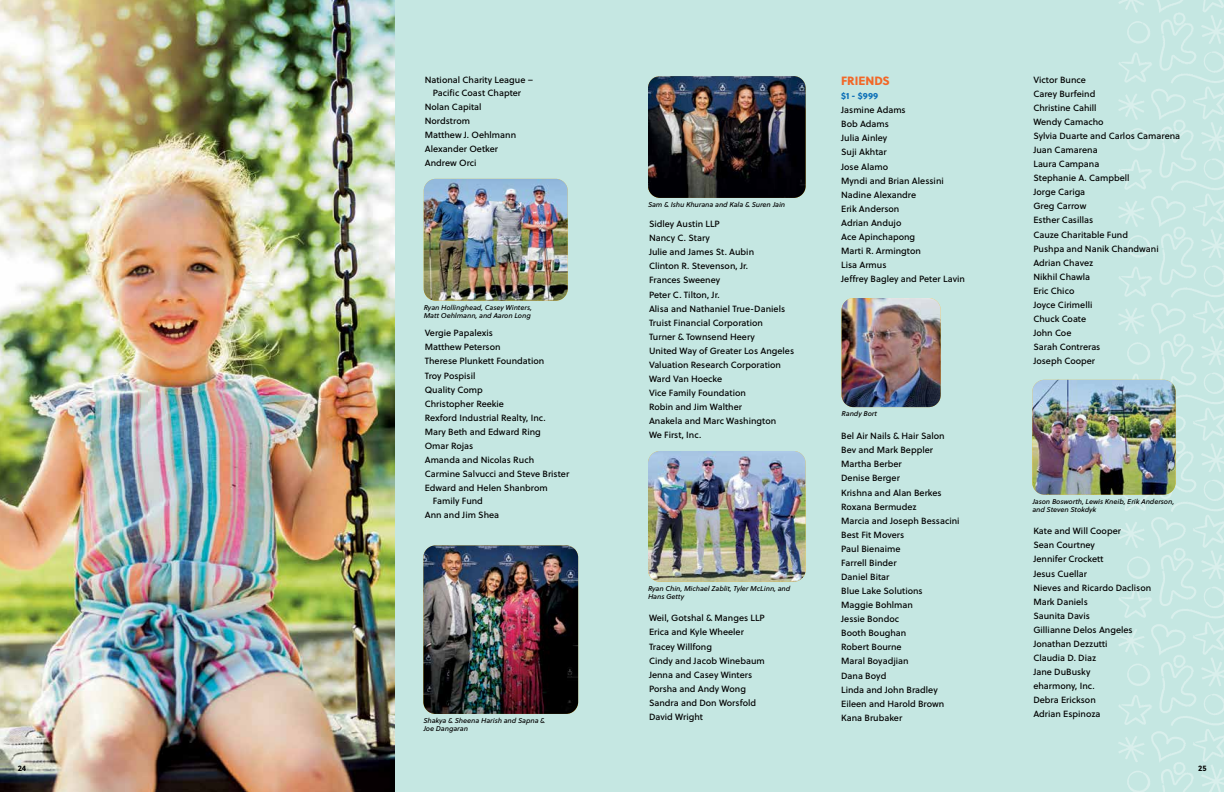
<style>
.page{position:relative;width:1224px;height:792px;background:#c5e7e2}
.page>*{position:absolute;margin:0;border:0;box-sizing:border-box;transform-origin:0 0}
.t1{font:12px "Soleil Xb";color:#f26727}
.t2{font:9px/14.1px "Soleil Bk";color:#000}
.t3{font:9px "Soleil Xb";color:#0e70b8}
.t4{font:700 8px "Soleil";color:#000}
.t5{font:italic 7px/8px "Soleil Bk";color:#000}
</style>
<div class="page">
<img style="left:0;top:0;width:395px;height:792px">
<img style="left:424px;top:179px;width:144px;height:122px">
<img style="left:648px;top:76px;width:158px;height:122px">
<img style="left:648px;top:451px;width:158px;height:131px">
<img style="left:423px;top:545px;width:155px;height:169px">
<img style="left:842px;top:298px;width:99px;height:109px">
<img style="left:1117px;top:0;width:107px;height:792px">
<img style="left:1032px;top:380px;width:144px;height:115px">
<p class="t2" style="left:425px;top:73px;width:110px;line-height:13px;text-align:center">National Charity League –<br>Pacific Coast Chapter</p>
<p class="t2" style="left:425px;top:99px;width:93px">Nolan Capital<br>Nordstrom<br>Matthew J. Oehlmann<br>Alexander Oetker<br>Andrew Orci</p>
<p class="t5" style="left:424px;top:303px;width:110px">Ryan Hollinghead, Casey Winters,<br>Matt Oehlmann, and Aaron Long</p>
<p class="t2" style="left:425px;top:326px;width:146px">Vergie Papalexis<br>Matthew Peterson<br>Therese Plunkett Foundation<br>Troy Pospisil<br>Quality Comp<br>Christopher Reekie<br>Rexford Industrial Realty, Inc.<br>Mary Beth and Edward Ring<br>Omar Rojas<br>Amanda and Nicolas Ruch<br>Carmine Salvucci and Steve Brister<br>Edward and Helen Shanbrom</p>
<p class="t2" style="left:425px;top:494px;width:76px;text-indent:8px">Family Fund<br>Ann and Jim Shea</p>
<p class="t5" style="left:423px;top:716px;width:124px">Shakya &amp; Sheena Harish and Sapna &amp;<br>Joe Dangaran</p>
<p class="t5" style="left:648px;top:200px;width:139px">Sam &amp; Ishu Khurana and Kala &amp; Suren Jain</p>
<p class="t2" style="left:649px;top:217px;width:147px">Sidley Austin LLP<br>Nancy C. Stary<br>Julie and James St. Aubin<br>Clinton R. Stevenson, Jr.<br>Frances Sweeney<br>Peter C. Tilton, Jr.<br>Alisa and Nathaniel True-Daniels<br>Truist Financial Corporation<br>Turner &amp; Townsend Heery<br>United Way of Greater Los Angeles<br>Valuation Research Corporation<br>Ward Van Hoecke<br>Vice Family Foundation<br>Robin and Jim Walther<br>Anakela and Marc Washington<br>We First, Inc.</p>
<p class="t5" style="left:648px;top:584px;width:144px">Ryan Chin, Michael Zablit, Tyler McLinn, and<br>Hans Getty</p>
<p class="t2" style="left:649px;top:611px;width:117px">Weil, Gotshal &amp; Manges LLP<br>Erica and Kyle Wheeler<br>Tracey Willfong<br>Cindy and Jacob Winebaum<br>Jenna and Casey Winters<br>Porsha and Andy Wong<br>Sandra and Don Worsfold<br>David Wright</p>
<h1 class="t1" style="left:841px;top:71px;width:50px">FRIENDS</h1>
<p class="t3" style="left:841px;top:89px;width:39px">$1 - $999</p>
<p class="t2" style="left:841px;top:103px;width:125px">Jasmine Adams<br>Bob Adams<br>Julia Ainley<br>Suji Akhtar<br>Jose Alamo<br>Myndi and Brian Alessini<br>Nadine Alexandre<br>Erik Anderson<br>Adrian Andujo<br>Ace Apinchapong<br>Marti R. Armington<br>Lisa Armus<br>Jeffrey Bagley and Peter Lavin</p>
<p class="t5" style="left:842px;top:410px;width:37px">Randy Bort</p>
<p class="t2" style="left:841px;top:429px;width:120px">Bel Air Nails &amp; Hair Salon<br>Bev and Mark Beppler<br>Martha Berber<br>Denise Berger<br>Krishna and Alan Berkes<br>Roxana Bermudez<br>Marcia and Joseph Bessacini<br>Best Fit Movers<br>Paul Bienaime<br>Farrell Binder<br>Daniel Bitar<br>Blue Lake Solutions<br>Maggie Bohlman<br>Jessie Bondoc<br>Booth Boughan<br>Robert Bourne<br>Maral Boyadjian<br>Dana Boyd<br>Linda and John Bradley<br>Eileen and Harold Brown<br>Kana Brubaker</p>
<p class="t2" style="left:1033px;top:72px;width:148px">Victor Bunce<br>Carey Burfeind<br>Christine Cahill<br>Wendy Camacho<br>Sylvia Duarte and Carlos Camarena<br>Juan Camarena<br>Laura Campana<br>Stephanie A. Campbell<br>Jorge Cariga<br>Greg Carrow<br>Esther Casillas<br>Cauze Charitable Fund<br>Pushpa and Nanik Chandwani<br>Adrian Chavez<br>Nikhil Chawla<br>Eric Chico<br>Joyce Cirimelli<br>Chuck Coate<br>John Coe<br>Sarah Contreras<br>Joseph Cooper</p>
<p class="t5" style="left:1032px;top:497px;width:143px">Jason Bosworth, Lewis Kneib, Erik Anderson, and Steven Stokdyk</p>
<p class="t2" style="left:1033px;top:524px;width:119px">Kate and Will Cooper<br>Sean Courtney<br>Jennifer Crockett<br>Jesus Cuellar<br>Nieves and Ricardo Daclison<br>Mark Daniels<br>Saunita Davis<br>Gillianne Delos Angeles<br>Jonathan Dezzutti<br>Claudia D. Diaz<br>Jane DuBusky<br>eharmony, Inc.<br>Debra Erickson<br>Adrian Espinoza</p>
<p class="t4" style="left:18px;top:762px;width:10px">24</p>
<p class="t4" style="left:1198px;top:762px;width:10px">25</p>
</div>
